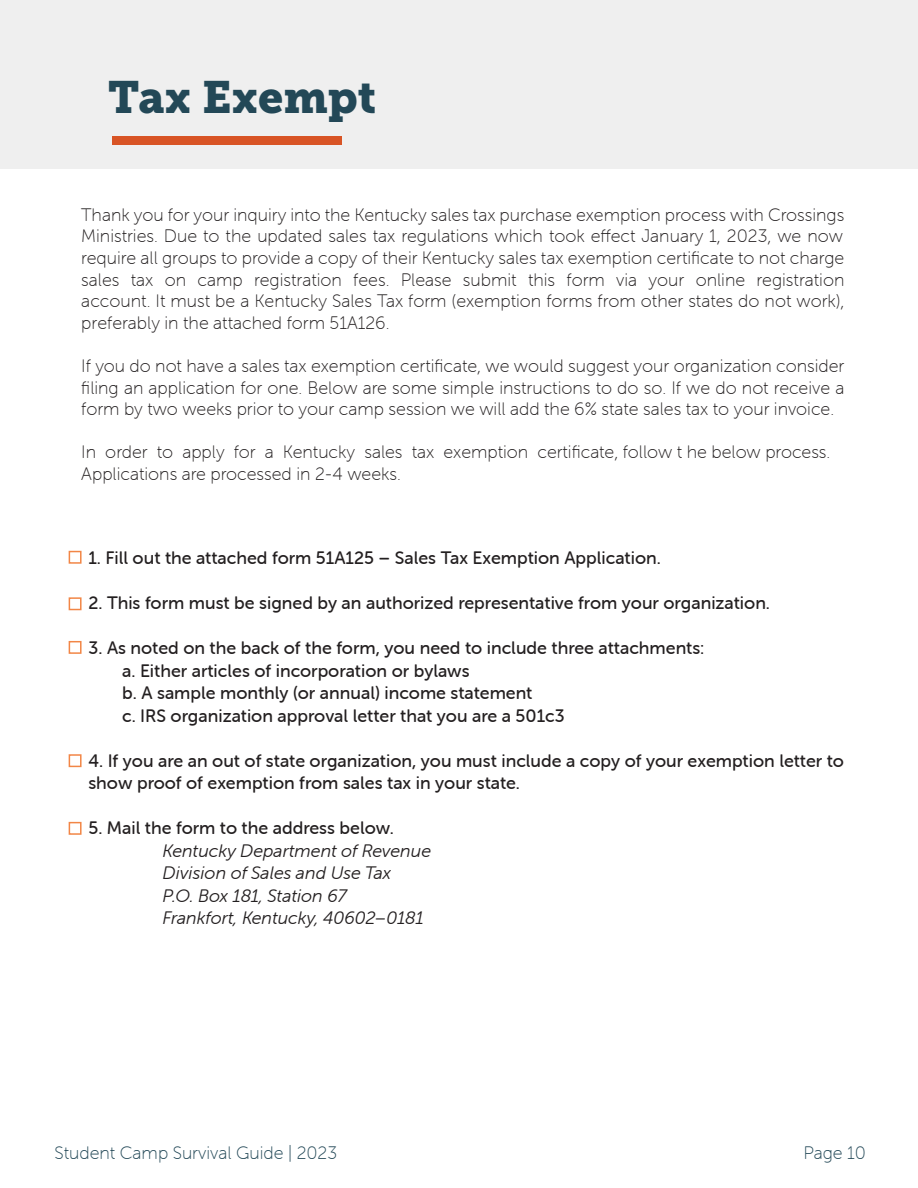
<style>
.page{position:relative;width:918px;height:1188px;background:#fff}
.page>*{position:absolute;margin:0;border:0;box-sizing:border-box;transform-origin:0 0}
.t1{font:45px "Museo Slab 900";color:#234857}
.t2{font:18px/21.6px "Museo Sans Rounded 100";color:#231f20;text-align:justify}
.t3{font:18px/22.5px "Museo Sans Rounded 500";color:#231f20}
.t4{font:italic 18px "Museo Sans Rounded 300";color:#231f20}
.t5{font:18px "Museo Sans Rounded 100";color:#234857}
</style>
<div class="page">
<div style="left:0;top:0;width:918px;height:168px;background:#efefef"></div>
<div style="left:112px;top:136px;width:230px;height:8px;background:#d85425"></div>
<svg style="left:68px;top:550px;width:14px;height:14px"></svg>
<svg style="left:68px;top:597px;width:14px;height:14px"></svg>
<svg style="left:68px;top:641px;width:14px;height:13px"></svg>
<svg style="left:68px;top:754px;width:14px;height:14px"></svg>
<svg style="left:68px;top:821px;width:14px;height:14px"></svg>
<p class="t1" style="left:108px;top:71px;width:270px">Tax Exempt</p>
<p class="t2" style="left:81px;top:204px;width:765px">Thank you for your inquiry into the Kentucky sales tax purchase exemption process with Crossings Ministries. Due to the updated sales tax regulations which took effect January 1, 2023, we now require all groups to provide a copy of their Kentucky sales tax exemption certificate to not charge sales tax on camp registration fees. Please submit this form via your online registration account. It must be a Kentucky Sales Tax form (exemption forms from other states do not work), preferably in the attached form 51A126.</p>
<p class="t2" style="left:81px;top:355px;width:765px">If you do not have a sales tax exemption certificate, we would suggest your organization consider filing an application for one. Below are some simple instructions to do so. If we do not receive a form by two weeks prior to your camp session we will add the 6% state sales tax to your invoice.</p>
<p class="t2" style="left:81px;top:442px;width:751px">In order to apply for a Kentucky sales tax exemption certificate, follow t he below process.<br>Applications are processed in 2-4 weeks.</p>
<p class="t3" style="left:88px;top:547px;width:574px">1. Fill out the attached form 51A125 – Sales Tax Exemption Application.</p>
<p class="t3" style="left:88px;top:592px;width:683px">2. This form must be signed by an authorized representative from your organization.</p>
<p class="t3" style="left:88px;top:637px;width:618px">3. As noted on the back of the form, you need to include three attachments:</p>
<p class="t3" style="left:122px;top:659px;width:349px">a. Either articles of incorporation or bylaws</p>
<p class="t3" style="left:122px;top:682px;width:412px">b. A sample monthly (or annual) income statement</p>
<p class="t3" style="left:122px;top:704px;width:444px">c. IRS organization approval letter that you are a 501c3</p>
<p class="t3" style="left:88px;top:749px;width:757px">4. If you are an out of state organization, you must include a copy of your exemption letter to show proof of exemption from sales tax in your state.</p>
<p class="t3" style="left:88px;top:817px;width:307px">5. Mail the form to the address below.</p>
<p class="t4" style="left:163px;top:841px;width:270px">Kentucky Department of Revenue</p>
<p class="t4" style="left:163px;top:863px;width:230px">Division of Sales and Use Tax</p>
<p class="t4" style="left:163px;top:886px;width:186px">P.O. Box 181, Station 67</p>
<p class="t4" style="left:163px;top:908px;width:263px">Frankfort, Kentucky, 40602–0181</p>
<p class="t5" style="left:55px;top:1143px;width:284px">Student Camp Survival Guide | 2023</p>
<p class="t5" style="left:803px;top:1143px;width:64px">Page 10</p>
</div>
